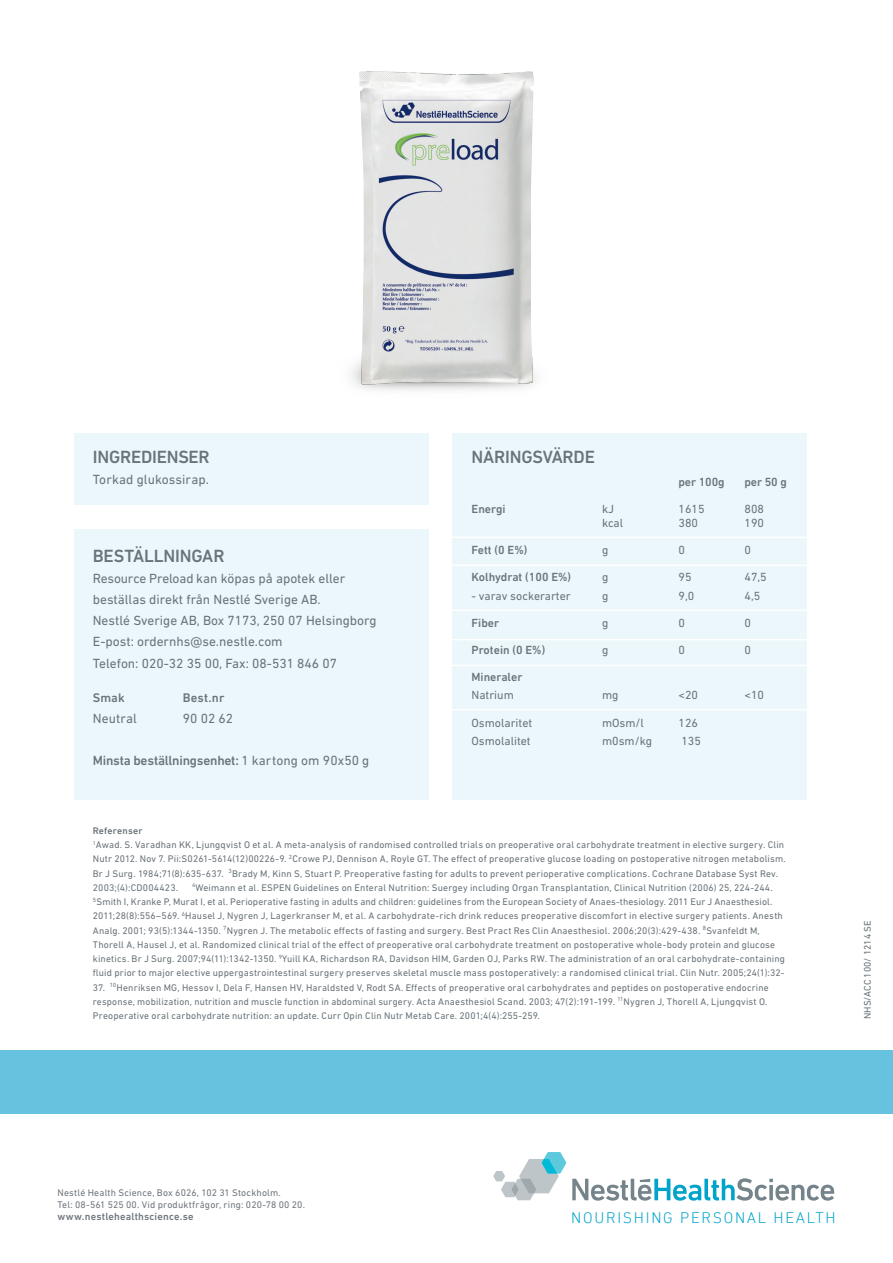
<style>
.page{position:relative;width:893px;height:1263px;background:#fff}
.page>*{position:absolute;margin:0;border:0;box-sizing:border-box;transform-origin:0 0}
.t1{font:500 18px "DIN Next LT Pro";letter-spacing:-.01em;color:#697379}
.t2{font:300 15.6px "DIN Next LT Pro";letter-spacing:.11em;color:#00a4cb}
.Brödtext_sid_2{font:13.5px/21px "DIN Next LT Pro";color:#697379}
.Brödtext_sid_2-2{font:500 13.5px "DIN Next LT Pro";letter-spacing:-.015em;color:#697379}
.t3{font:500 12.75px "DIN Next LT Pro";letter-spacing:.01em;color:#697379}
.t4{font:12px "DIN Next LT Pro";color:#697379}
.t5{font:500 12px/18.6px "DIN Next LT Pro";color:#697379}
.t6{font:500 10.5px "DIN Next LT Pro";letter-spacing:.02em;color:#6f767d}
.t7{font:9.75px/14.2px "DIN Next LT Pro";letter-spacing:.02em;color:#697379}
.t8{font:9.75px/11.7px "DIN Next LT Pro";letter-spacing:.02em;color:#6f767d}
.t9{font:9.75px "DIN Next LT Pro";color:#697379}
.t10{font:500 9.75px "DIN Next LT Pro";letter-spacing:.02em;color:#697379}
.s1{font-weight:400}
</style>
<div class="page">
<div style="left:0;top:1050px;width:893px;height:64px;background:#66c2de"></div>
<div style="left:74px;top:433px;width:354px;height:72px;background:#ebf7fa"></div>
<div style="left:452px;top:433px;width:354px;height:366px;background:#ebf7fa"></div>
<hr style="left:439px;top:537px;width:373px;height:1px;background:#fff">
<hr style="left:448px;top:709px;width:371px;height:1px;background:#fff">
<hr style="left:445px;top:609px;width:372px;height:2px;background:#fff">
<hr style="left:444px;top:639px;width:372px;height:1px;background:#fff">
<hr style="left:445px;top:665px;width:371px;height:1px;background:#fff">
<hr style="left:445px;top:564px;width:372px;height:2px;background:#fff">
<div style="left:74px;top:529px;width:354px;height:270px;background:#ebf7fa"></div>
<img style="left:351px;top:71px;width:185px;height:319px">
<svg style="left:572px;top:1178px;width:262px;height:23px"></svg>
<svg style="left:493px;top:1152px;width:73px;height:48px"></svg>
<p class="t1" style="left:93px;top:447px;width:118px">INGREDIENSER</p>
<p class="Brödtext_sid_2" style="left:93px;top:469px;width:118px">Torkad glukossirap.</p>
<p class="t1" style="left:93px;top:546px;width:133px">BESTÄLLNINGAR</p>
<p class="Brödtext_sid_2" style="left:93px;top:568px;width:254px">Resource Preload kan köpas på apotek eller</p>
<p class="Brödtext_sid_2" style="left:93px;top:589px;width:285px">beställas direkt från Nestlé Sverige AB.<br>Nestlé Sverige AB, Box 7173, 250 07 Helsingborg</p>
<p class="Brödtext_sid_2" style="left:93px;top:631px;width:191px">E-post: ordernhs@se.nestle.com</p>
<p class="Brödtext_sid_2" style="left:93px;top:653px;width:246px">Telefon: 020-32 35 00, Fax: 08-531 846 07</p>
<p class="t3" style="left:93px;top:691px;width:33px">Smak</p>
<p class="t3" style="left:183px;top:691px;width:43px">Best.nr</p>
<p class="Brödtext_sid_2" style="left:93px;top:708px;width:46px">Neutral</p>
<p class="Brödtext_sid_2" style="left:183px;top:708px;width:52px">90 02 62</p>
<p class="Brödtext_sid_2-2" style="left:93px;top:753px;width:278px">Minsta beställningsenhet: <span class="s1">1 kartong om 90x50 g</span></p>
<p class="t1" style="left:471px;top:447px;width:125px">NÄRINGSVÄRDE</p>
<p class="t5" style="left:678px;top:473px;width:48px">per 100g</p>
<p class="t5" style="left:744px;top:473px;width:44px">per 50 g</p>
<p class="t5" style="left:471px;top:500px;width:36px">Energi</p>
<p class="t4" style="left:602px;top:502px;width:14px">kJ</p>
<p class="t4" style="left:678px;top:502px;width:28px">1615</p>
<p class="t4" style="left:744px;top:502px;width:21px">808</p>
<p class="t4" style="left:602px;top:516px;width:23px">kcal</p>
<p class="t4" style="left:678px;top:516px;width:21px">380</p>
<p class="t4" style="left:744px;top:516px;width:21px">190</p>
<p class="t5" style="left:471px;top:540px;width:57px">Fett (0 E%)</p>
<p class="t4" style="left:602px;top:543px;width:8px">g</p>
<p class="t4" style="left:678px;top:543px;width:8px">0</p>
<p class="t4" style="left:744px;top:543px;width:8px">0</p>
<p class="t5" style="left:471px;top:567px;width:101px">Kolhydrat (100 E%)</p>
<p class="t4" style="left:602px;top:570px;width:8px">g</p>
<p class="t4" style="left:678px;top:570px;width:15px">95</p>
<p class="t4" style="left:744px;top:570px;width:24px">47,5</p>
<p class="t4" style="left:471px;top:588px;width:101px">- varav sockerarter</p>
<p class="t4" style="left:602px;top:588px;width:8px">g</p>
<p class="t4" style="left:678px;top:588px;width:17px">9,0</p>
<p class="t4" style="left:744px;top:588px;width:17px">4,5</p>
<p class="t5" style="left:471px;top:613px;width:29px">Fiber</p>
<p class="t4" style="left:602px;top:616px;width:8px">g</p>
<p class="t4" style="left:678px;top:616px;width:8px">0</p>
<p class="t4" style="left:744px;top:616px;width:8px">0</p>
<p class="t5" style="left:471px;top:640px;width:75px">Protein (0 E%)</p>
<p class="t4" style="left:602px;top:643px;width:8px">g</p>
<p class="t4" style="left:678px;top:643px;width:8px">0</p>
<p class="t4" style="left:744px;top:643px;width:8px">0</p>
<p class="t5" style="left:471px;top:667px;width:52px">Mineraler<br><span class="s1">Natrium</span></p>
<p class="t4" style="left:602px;top:688px;width:18px">mg</p>
<p class="t4" style="left:678px;top:688px;width:21px">&lt;20</p>
<p class="t4" style="left:744px;top:688px;width:21px">&lt;10</p>
<p class="t4" style="left:471px;top:715px;width:62px">Osmolaritet</p>
<p class="t4" style="left:602px;top:715px;width:43px">mOsm/l</p>
<p class="t4" style="left:678px;top:715px;width:21px">126</p>
<p class="t4" style="left:471px;top:734px;width:61px">Osmolalitet</p>
<p class="t4" style="left:602px;top:734px;width:52px">m0sm/kg</p>
<p class="t4" style="left:681px;top:734px;width:21px">135</p>
<p class="t10" style="left:93px;top:825px;width:51px">Referenser</p>
<p class="t7" style="left:93px;top:838px;width:694px"><sup>1</sup>Awad. S. Varadhan KK, Ljungqvist O et al. A meta-analysis of randomised controlled trials on preoperative oral carbohydrate treatment in elective surgery. Clin Nutr 2012. Nov 7. Pii:S0261-5614(12)00226-9. <sup>2</sup>Crowe PJ, Dennison A, Royle GT. The effect of preoperative glucose loading on postoperative nitrogen metabolism.<br>Br J Surg. 1984;71(8):635-637. <sup>3</sup>Brady M, Kinn S, Stuart P. Preoperative fasting for adults to prevent perioperative complications. Cochrane Database Syst Rev.<br>2003;(4):CD004423.</p>
<p class="t7" style="left:93px;top:880px;width:694px;text-indent:99px"><sup>4</sup>Weimann et al. ESPEN Guidelines on Enteral Nutrition: Suergey including Organ Transplantation, Clinical Nutrition (2006) 25, 224-244.<br><sup>5</sup>Smith I, Kranke P, Murat I, et al. Perioperative fasting in adults and children: guidelines from the European Society of Anaes-thesiology. 2011 Eur J Anaesthesiol.<br>2011;28(8):556–569. <sup>6</sup>Hausel J, Nygren J, Lagerkranser M, et al. A carbohydrate-rich drink reduces preoperative discomfort in elective surgery patients. Anesth Analg. 2001; 93(5):1344-1350. <sup>7</sup>Nygren J. The metabolic effects of fasting and surgery. Best Pract Res Clin Anaesthesiol. 2006;20(3):429-438. <sup>8</sup>Svanfeldt M, Thorell A, Hausel J, et al. Randomized clinical trial of the effect of preoperative oral carbohydrate treatment on postoperative whole-body protein and glucose kinetics. Br J Surg. 2007;94(11):1342-1350. <sup>9</sup>Yuill KA, Richardson RA, Davidson HIM, Garden OJ, Parks RW. The administration of an oral carbohydrate-containing fluid prior to major elective uppergastrointestinal surgery preserves skeletal muscle mass postoperatively: a randomised clinical trial. Clin Nutr. 2005;24(1):32-</p>
<p class="t7" style="left:93px;top:980px;width:677px">37. <sup>10</sup>Henriksen MG, Hessov I, Dela F, Hansen HV, Haraldsted V, Rodt SA. Effects of preoperative oral carbohydrates and peptides on postoperative endocrine response, mobilization, nutrition and muscle function in abdominal surgery. Acta Anaesthesiol Scand. 2003; 47(2):191-199. <sup>11</sup>Nygren J, Thorell A, Ljungqvist O.<br>Preoperative oral carbohydrate nutrition: an update. Curr Opin Clin Nutr Metab Care. 2001;4(4):255-259.</p>
<p class="t9" style="left:862px;top:1019px;width:100px;rotate:-90deg">NHS/ACC 100/ 1214 SE</p>
<p class="t8" style="left:57px;top:1187px;width:249px">Nestlé Health Science, Box 6026, 102 31 Stockholm.<br>Tel: 08-561 525 00. Vid produktfrågor, ring: 020-78 00 20.</p>
<p class="t6" style="left:57px;top:1211px;width:138px">www.nestlehealthscience.se</p>
<p class="t2" style="left:571px;top:1208px;width:266px">NOURISHING PERSONAL HEALTH</p>
</div>
